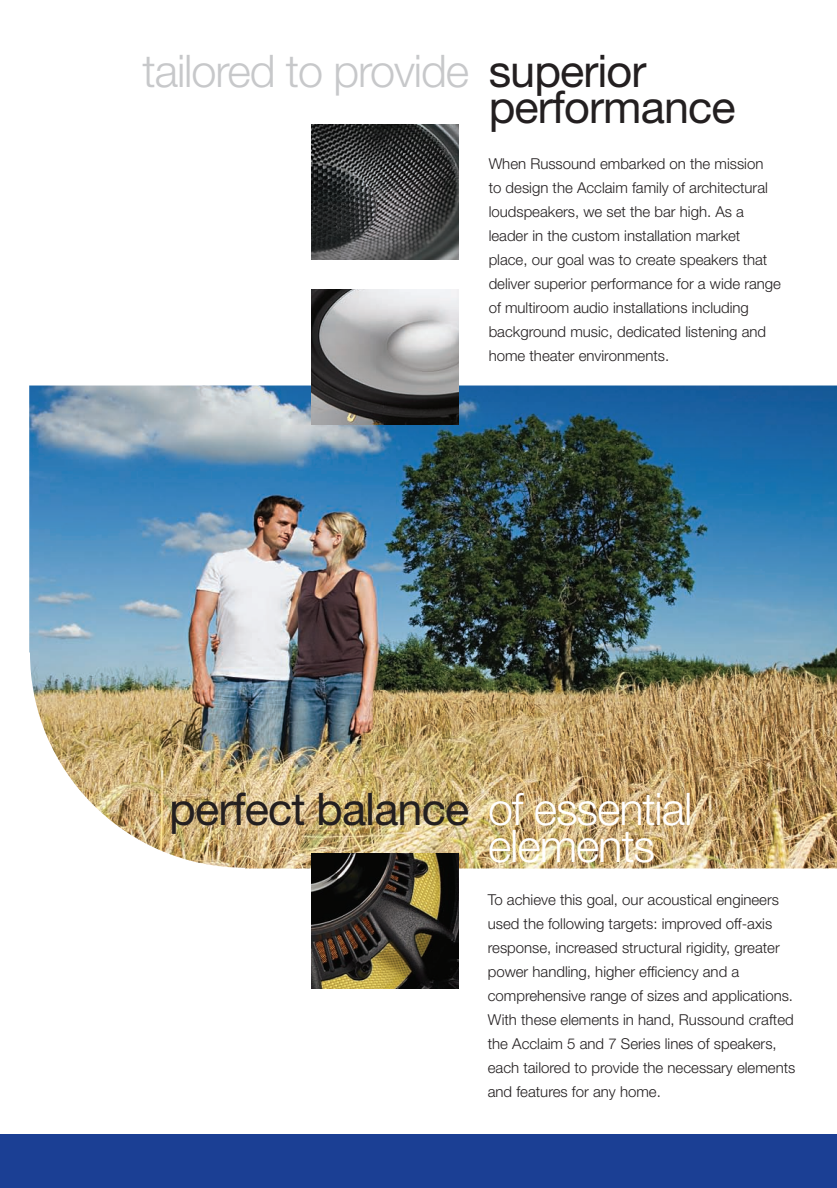
<style>
.page{position:relative;width:837px;height:1188px;background:#fff}
.page>*{position:absolute;margin:0;border:0;box-sizing:border-box;transform-origin:0 0}
.t1{font:300 45px/36.9px "Helvetica Neue";letter-spacing:-.025em;color:#fff}
.t2{font:300 45px "Helvetica Neue";letter-spacing:-.025em;color:#c7c8ca}
.t3{font:45px "Helvetica Neue";letter-spacing:-.02em;color:#231f20}
.t4{font:300 15px/24px "Helvetica Neue";color:#231f20}
.s1{font-weight:400;color:#231f20}
</style>
<div class="page">
<img style="left:29px;top:386px;width:808px;height:482px">
<div style="left:0;top:1134px;width:837px;height:54px;background:#1b3f94"></div>
<img style="left:312px;top:124px;width:147px;height:135px">
<img style="left:312px;top:289px;width:147px;height:135px">
<img style="left:312px;top:854px;width:147px;height:135px">
<h1 class="t2" style="left:143px;top:43px;width:505px">tailored to provide <span class="s1">superior</span></h1>
<h1 class="t3" style="left:489px;top:80px;width:248px">performance</h1>
<p class="t4" style="left:489px;top:151px;width:294px">When Russound embarked on the mission<br>to design the Acclaim family of architectural loudspeakers, we set the bar high. As a leader in the custom installation market place, our goal was to create speakers that deliver superior performance for a wide range of multiroom audio installations including background music, dedicated listening and home theater environments.</p>
<h1 class="t1" style="left:488px;top:790px;width:206px;text-indent:-319px"><span class="s1">perfect balance</span> of essential elements</h1>
<p class="t4" style="left:488px;top:888px;width:309px">To achieve this goal, our acoustical engineers used the following targets: improved off-axis response, increased structural rigidity, greater power handling, higher efficiency and a comprehensive range of sizes and applications.<br>With these elements in hand, Russound crafted the Acclaim 5 and 7 Series lines of speakers, each tailored to provide the necessary elements and features for any home.</p>
</div>
